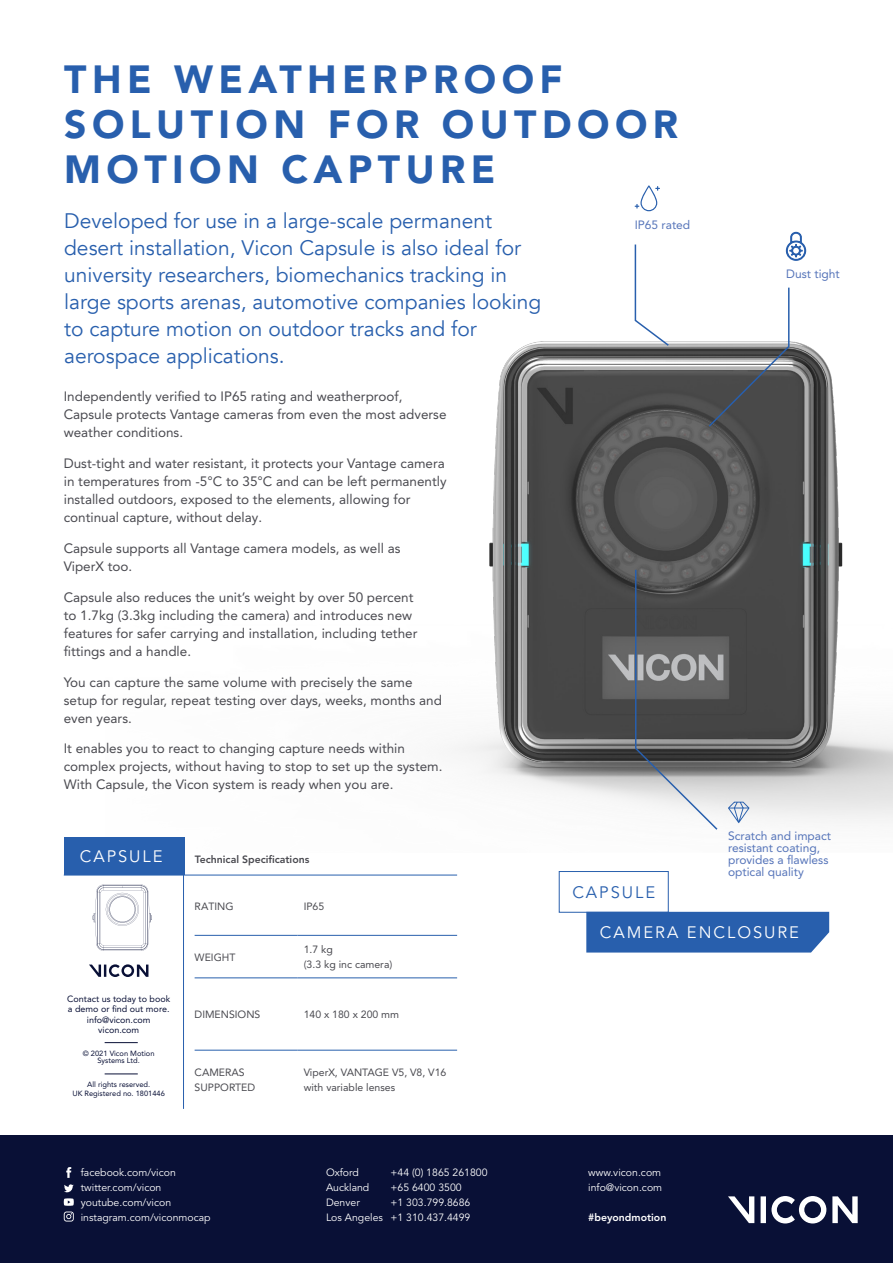
<style>
.page{position:relative;width:893px;height:1263px;background:#fff}
.page>*{position:absolute;margin:0;border:0;box-sizing:border-box;transform-origin:0 0}
.t1{font:900 39px/45px "Avenir LT Pro";letter-spacing:.14em;color:#285fad}
.t2{font:21px/27px "Avenir";color:#285fad}
.t3{font:16.5px "Avenir LT Pro";letter-spacing:.12em;color:#fff}
.t4{font:16.5px "Avenir LT Pro";letter-spacing:.12em;color:#285fad}
.t5{font:13.5px/18px "Avenir LT Pro";color:#4a4a50}
.t6{font:12px/12px "Avenir LT Pro";color:#5574b9}
.t7{font:10.5px "Avenir LT Pro";color:#fff}
.t8{font:10.5px/15px "Avenir LT Pro";color:#4a4a50}
.t9{font:800 10.5px "Avenir LT Pro";color:#4a4a50}
.t10{font:800 10.5px "Avenir LT Pro";color:#fff}
.t11{font:9px "Avenir LT Pro";color:#091036}
.t12{font:7.5px/7.5px "Avenir LT Pro";color:#091036;text-align:center}
</style>
<div class="page">
<img style="left:184px;top:341px;width:709px;height:511px">
<div style="left:0;top:1135px;width:893px;height:128px;background:#091036"></div>
<svg style="left:66px;top:1167px;width:5px;height:11px"></svg>
<svg style="left:64px;top:1184px;width:10px;height:8px"></svg>
<svg style="left:64px;top:1198px;width:10px;height:23px"></svg>
<svg style="left:728px;top:1196px;width:130px;height:27px"></svg>
<div style="left:64px;top:837px;width:120px;height:37px;background:#285fad"></div>
<div style="left:586px;top:912px;width:243px;height:40px;background:#285fad"></div>
<svg style="left:89px;top:964px;width:59px;height:13px"></svg>
<hr style="left:195px;top:935px;width:103px;height:1px;background:#285fad">
<hr style="left:195px;top:977px;width:103px;height:1px;background:#285fad">
<hr style="left:298px;top:935px;width:159px;height:1px;background:#285fad">
<hr style="left:298px;top:977px;width:159px;height:1px;background:#285fad">
<hr style="left:195px;top:1050px;width:103px;height:1px;background:#285fad">
<hr style="left:298px;top:1050px;width:159px;height:1px;background:#285fad">
<hr style="left:105px;top:1073px;width:33px;height:1px;background:#091036">
<hr style="left:105px;top:1042px;width:33px;height:1px;background:#091036">
<hr style="left:64px;top:875px;width:393px;height:1px;background:#285fad">
<hr style="left:183px;top:837px;width:1px;height:272px;background:#285fad">
<div style="left:559px;top:871px;width:110px;height:42px;border:1px solid #285fad"></div>
<svg style="left:634px;top:568px;width:85px;height:263px"></svg>
<svg style="left:634px;top:244px;width:36px;height:103px"></svg>
<svg style="left:707px;top:287px;width:83px;height:141px"></svg>
<svg style="left:786px;top:232px;width:20px;height:29px"></svg>
<svg style="left:635px;top:185px;width:25px;height:26px"></svg>
<svg style="left:93px;top:885px;width:59px;height:66px"></svg>
<svg style="left:728px;top:802px;width:21px;height:21px"></svg>
<p class="t1" style="left:64px;top:57px;width:616px">THE WEATHERPROOF<br>SOLUTION FOR OUTDOOR<br>MOTION CAPTURE</p>
<p class="t2" style="left:64px;top:208px;width:479px">Developed for use in a large-scale permanent desert installation, Vicon Capsule is also ideal for university researchers, biomechanics tracking in large sports arenas, automotive companies looking to capture motion on outdoor tracks and for aerospace applications.</p>
<p class="t5" style="left:64px;top:388px;width:384px">Independently verified to IP65 rating and weatherproof,<br>Capsule protects Vantage cameras from even the most adverse weather conditions.</p>
<p class="t5" style="left:64px;top:454px;width:384px">Dust-tight and water resistant, it protects your Vantage camera in temperatures from -5°C to 35°C and can be left permanently installed outdoors, exposed to the elements, allowing for continual capture, without delay.</p>
<p class="t5" style="left:64px;top:539px;width:338px">Capsule supports all Vantage camera models, as well as<br>ViperX too.</p>
<p class="t5" style="left:64px;top:588px;width:355px">Capsule also reduces the unit’s weight by over 50 percent to 1.7kg (3.3kg including the camera) and introduces new features for safer carrying and installation, including tether fittings and a handle.</p>
<p class="t5" style="left:64px;top:673px;width:380px">You can capture the same volume with precisely the same setup for regular, repeat testing over days, weeks, months and even years.</p>
<p class="t5" style="left:64px;top:739px;width:380px">It enables you to react to changing capture needs within complex projects, without having to stop to set up the system.<br>With Capsule, the Vicon system is ready when you are.</p>
<p class="t3" style="left:80px;top:847px;width:84px">CAPSULE</p>
<p class="t9" style="left:195px;top:853px;width:116px">Technical Specifications</p>
<p class="t8" style="left:195px;top:898px;width:40px">RATING</p>
<p class="t8" style="left:304px;top:898px;width:22px">IP65</p>
<p class="t6" style="left:635px;top:219px;width:57px">IP65 rated</p>
<p class="t4" style="left:572px;top:883px;width:84px">CAPSULE</p>
<p class="t6" style="left:786px;top:268px;width:55px">Dust tight</p>
<p class="t6" style="left:728px;top:830px;width:105px">Scratch and impact resistant coating, provides a flawless optical quality</p>
<p class="t11" style="left:67px;top:993px;width:105px">Contact us today to book</p>
<p class="t11" style="left:68px;top:1004px;width:103px">a demo or find out more.</p>
<p class="t11" style="left:87px;top:1014px;width:65px">info@vicon.com</p>
<p class="t11" style="left:98px;top:1025px;width:43px">vicon.com</p>
<p class="t12" style="left:83px;top:1049px;width:73px">© 2021 Vicon Motion<br>Systems Ltd.</p>
<p class="t12" style="left:87px;top:1081px;width:65px">All rights reserved.</p>
<p class="t12" style="left:72px;top:1090px;width:94px">UK Registered no. 1801446</p>
<p class="t8" style="left:195px;top:949px;width:42px">WEIGHT</p>
<p class="t8" style="left:304px;top:942px;width:90px">1.7 kg<br>(3.3 kg inc camera)</p>
<p class="t8" style="left:195px;top:1007px;width:67px">DIMENSIONS</p>
<p class="t8" style="left:304px;top:1007px;width:97px">140 x 180 x 200 mm</p>
<p class="t8" style="left:195px;top:1065px;width:62px">CAMERAS<br>SUPPORTED</p>
<p class="t8" style="left:304px;top:1065px;width:144px">ViperX, VANTAGE V5, V8, V16 with variable lenses</p>
<p class="t7" style="left:81px;top:1166px;width:97px">facebook.com/vicon</p>
<p class="t7" style="left:81px;top:1181px;width:82px">twitter.com/vicon</p>
<p class="t7" style="left:81px;top:1196px;width:92px">youtube.com/vicon</p>
<p class="t7" style="left:81px;top:1211px;width:131px">instagram.com/viconmocap</p>
<p class="t7" style="left:326px;top:1166px;width:34px">Oxford</p>
<p class="t7" style="left:390px;top:1166px;width:99px">+44 (0) 1865 261800</p>
<p class="t7" style="left:326px;top:1181px;width:45px">Auckland</p>
<p class="t7" style="left:390px;top:1181px;width:73px">+65 6400 3500</p>
<p class="t7" style="left:326px;top:1196px;width:35px">Denver</p>
<p class="t7" style="left:390px;top:1196px;width:81px">+1 303.799.8686</p>
<p class="t7" style="left:326px;top:1211px;width:146px">Los Angeles +1 310.437.4499</p>
<p class="t3" style="left:600px;top:923px;width:201px">CAMERA ENCLOSURE</p>
<p class="t7" style="left:588px;top:1166px;width:74px">www.vicon.com</p>
<p class="t7" style="left:588px;top:1181px;width:75px">info@vicon.com</p>
<p class="t10" style="left:588px;top:1211px;width:80px">#beyondmotion</p>
</div>
